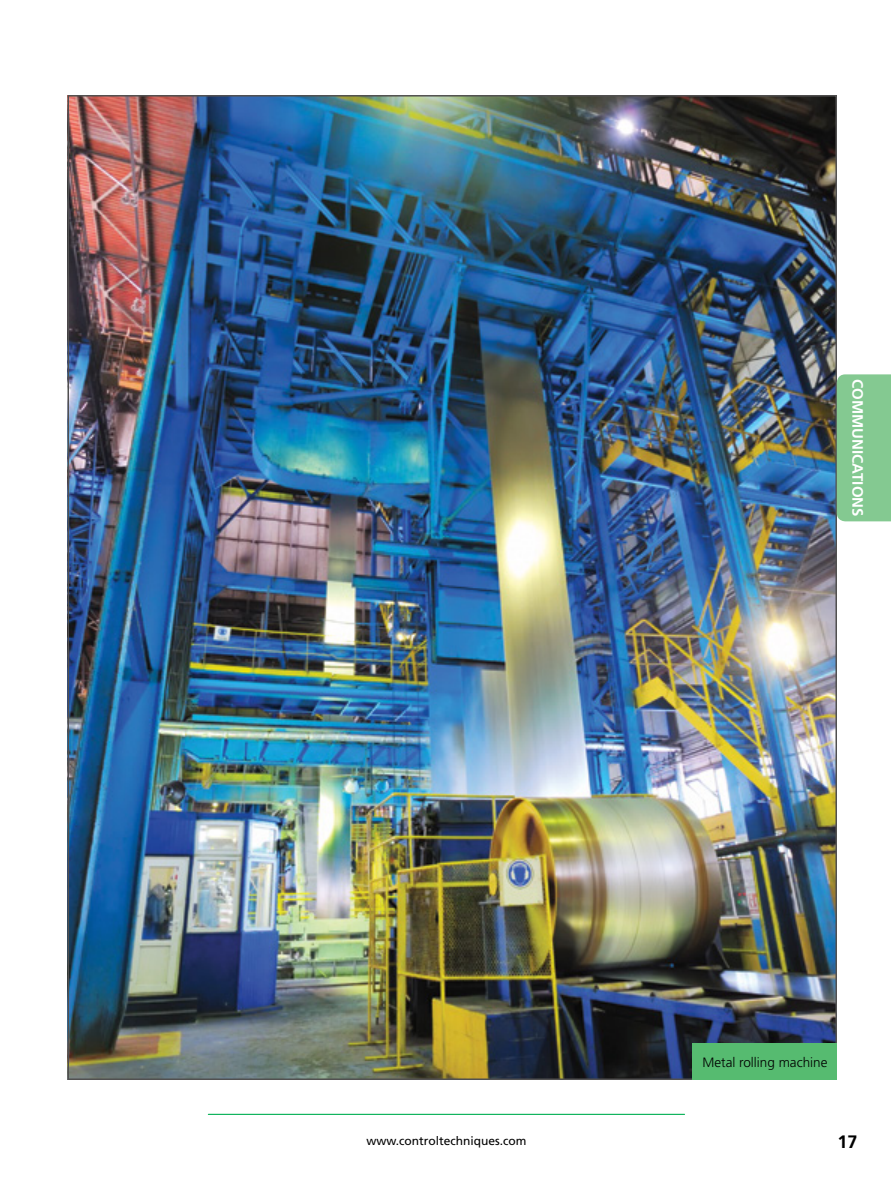
<style>
.page{position:relative;width:891px;height:1188px;background:#fff}
.page>*{position:absolute;margin:0;border:0;box-sizing:border-box;transform-origin:0 0}
.t1{font:700 18px "Frutiger";color:#000}
.t2{font:700 15px "Frutiger";color:#fff}
.t3{font:300 13.5px "Frutiger";color:#000}
.t4{font:12px "Frutiger";color:#000}
</style>
<div class="page">
<hr style="left:208px;top:1114px;width:477px;height:1px;background:#00af52">
<img style="left:71px;top:98px;width:763px;height:979px">
<div style="left:693px;top:1043px;width:144px;height:37px;background:#56bb70"></div>
<div style="left:837px;top:374px;width:54px;height:147px;background:#84c991"></div>
<p class="t2" style="left:867px;top:379px;width:139px;rotate:90deg">COMMUNICATIONS</p>
<p class="t3" style="left:702px;top:1054px;width:127px">Metal rolling machine</p>
<p class="t4" style="left:366px;top:1134px;width:161px">www.controltechniques.com</p>
<h1 class="t1" style="left:838px;top:1131px;width:22px">17</h1>
</div>
